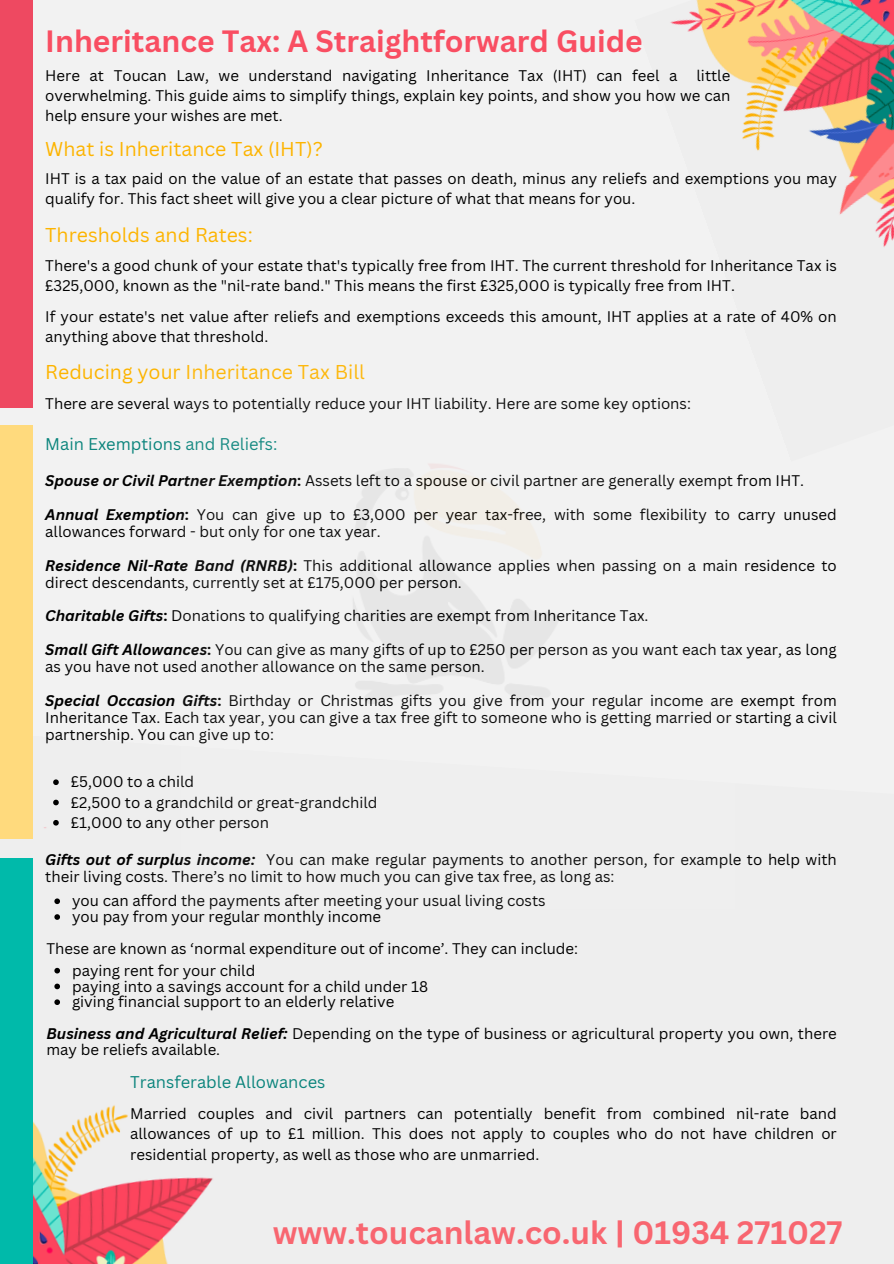
<style>
.page{position:relative;width:894px;height:1264px;background:#fff}
.page>*{position:absolute;margin:0;border:0;box-sizing:border-box;transform-origin:0 0}
.t1{font:700 31.5px "Canva Sans";color:#f86670}
.t2{font:700 30px "Canva Sans";color:#f94e62}
.t3{font:19.5px "Canva Sans";color:#fdb400}
.t4{font:16.5px "Canva Sans";color:#0a847c}
.t5{font:15px/20.2px "Canva Sans";color:#000}
.s1{font-weight:700;font-style:italic}
.s2{font-weight:700}
</style>
<div class="page">
<div style="left:0;top:0;width:893px;height:1263px;background:#f2f2f2"></div>
<img style="left:670px;top:0;width:223px;height:248px">
<img style="left:0;top:785px;width:213px;height:478px">
<svg style="left:53px;top:779px;width:6px;height:6px"></svg>
<svg style="left:53px;top:799px;width:6px;height:6px"></svg>
<svg style="left:53px;top:820px;width:6px;height:5px"></svg>
<svg style="left:54px;top:898px;width:6px;height:6px"></svg>
<svg style="left:54px;top:914px;width:6px;height:5px"></svg>
<svg style="left:54px;top:967px;width:6px;height:6px"></svg>
<svg style="left:54px;top:983px;width:6px;height:6px"></svg>
<svg style="left:54px;top:999px;width:6px;height:6px"></svg>
<img style="left:182px;top:464px;width:376px;height:444px">
<div style="left:0;top:0;width:33px;height:407px;background:#ee4961"></div>
<div style="left:0;top:425px;width:33px;height:413px;background:#ffda7d"></div>
<div style="left:0;top:858px;width:33px;height:405px;background:#00baaa"></div>
<p class="t2" style="left:45px;top:19px;width:598px">Inheritance Tax: A Straightforward Guide</p>
<h2 class="t5" style="left:45px;top:65px;width:633px">Here at Toucan Law, we understand navigating Inheritance Tax (IHT) can feel a</h2>
<h2 class="t5" style="left:45px;top:65px;width:686px;text-align:justify;text-indent:651px">little overwhelming. This guide aims to simplify things, explain key points, and show you how we can help ensure your wishes are met.</h2>
<h2 class="t3" style="left:45px;top:135px;width:279px">What is Inheritance Tax (IHT)?</h2>
<p class="t5" style="left:45px;top:168px;width:792px">IHT is a tax paid on the value of an estate that passes on death, minus any reliefs and exemptions you may qualify for. This fact sheet will give you a clear picture of what that means for you.</p>
<p class="t3" style="left:45px;top:221px;width:209px">Thresholds and Rates:</p>
<p class="t5" style="left:45px;top:255px;width:792px">There's a good chunk of your estate that's typically free from IHT. The current threshold for Inheritance Tax is £325,000, known as the "nil-rate band." This means the first £325,000 is typically free from IHT.</p>
<p class="t5" style="left:45px;top:306px;width:792px">If your estate's net value after reliefs and exemptions exceeds this amount, IHT applies at a rate of 40% on anything above that threshold.</p>
<p class="t3" style="left:45px;top:358px;width:321px">Reducing your Inheritance Tax Bill</p>
<h2 class="t5" style="left:45px;top:393px;width:647px">There are several ways to potentially reduce your IHT liability. Here are some key options:</h2>
<p class="t4" style="left:45px;top:432px;width:234px">Main Exemptions and Reliefs:</p>
<p class="t5" style="left:45px;top:470px;width:760px"><span class="s1">Spouse or Civil Partner Exemption</span><span class="s2">:</span> Assets left to a spouse or civil partner are generally exempt from IHT.</p>
<p class="t5" style="left:45px;top:506px;width:792px;line-height:16.8px"><span class="s1">Annual Exemption</span><span class="s2">:</span> You can give up to £3,000 per year tax-free, with some flexibility to carry unused allowances forward - but only for one tax year.</p>
<p class="t5" style="left:45px;top:556px;width:792px;line-height:16.8px"><span class="s1">Residence Nil-Rate Band (RNRB)</span><span class="s2">:</span> This additional allowance applies when passing on a main residence to direct descendants, currently set at £175,000 per person.</p>
<p class="t5" style="left:45px;top:605px;width:604px"><span class="s1">Charitable Gifts</span><span class="s2">:</span> Donations to qualifying charities are exempt from Inheritance Tax.</p>
<p class="t5" style="left:45px;top:641px;width:792px;line-height:16.8px"><span class="s1">Small Gift Allowances</span><span class="s2">:</span> You can give as many gifts of up to £250 per person as you want each tax year, as long as you have not used another allowance on the same person.</p>
<p class="t5" style="left:45px;top:691px;width:792px;line-height:16.8px;text-align:justify"><span class="s1">Special Occasion Gifts</span><span class="s2">:</span> Birthday or Christmas gifts you give from your regular income are exempt from Inheritance Tax. Each tax year, you can give a tax free gift to someone who is getting married or starting a civil partnership. You can give up to:</p>
<p class="t5" style="left:71px;top:771px;width:125px">£5,000 to a child</p>
<p class="t5" style="left:71px;top:791px;width:308px">£2,500 to a grandchild or great-grandchild</p>
<p class="t5" style="left:71px;top:811px;width:200px">£1,000 to any other person</p>
<p class="t5" style="left:45px;top:850px;width:792px;line-height:16.8px"><span class="s1">Gifts out of surplus income:</span> You can make regular payments to another person, for example to help with their living costs. There’s no limit to how much you can give tax free, as long as:</p>
<p class="t5" style="left:72px;top:890px;width:475px">you can afford the payments after meeting your usual living costs</p>
<p class="t5" style="left:72px;top:906px;width:310px">you pay from your regular monthly income</p>
<p class="t5" style="left:46px;top:937px;width:533px">These are known as ‘normal expenditure out of income’. They can include:</p>
<p class="t5" style="left:72px;top:959px;width:185px">paying rent for your child</p>
<p class="t5" style="left:72px;top:975px;width:357px">paying into a savings account for a child under 18</p>
<p class="t5" style="left:72px;top:991px;width:324px">giving financial support to an elderly relative</p>
<p class="t5" style="left:46px;top:1025px;width:791px;line-height:15.8px"><span class="s1">Business and Agricultural Relief:</span> Depending on the type of business or agricultural property you own, there may be reliefs available.</p>
<p class="t4" style="left:130px;top:1070px;width:196px">Transferable Allowances</p>
<p class="t5" style="left:130px;top:1103px;width:708px;text-align:justify">Married couples and civil partners can potentially benefit from combined nil-rate band allowances of up to £1 million. This does not apply to couples who do not have children or residential property, as well as those who are unmarried.</p>
<h1 class="t1" style="left:273px;top:1210px;width:571px">www.toucanlaw.co.uk | 01934 271027</h1>
</div>
